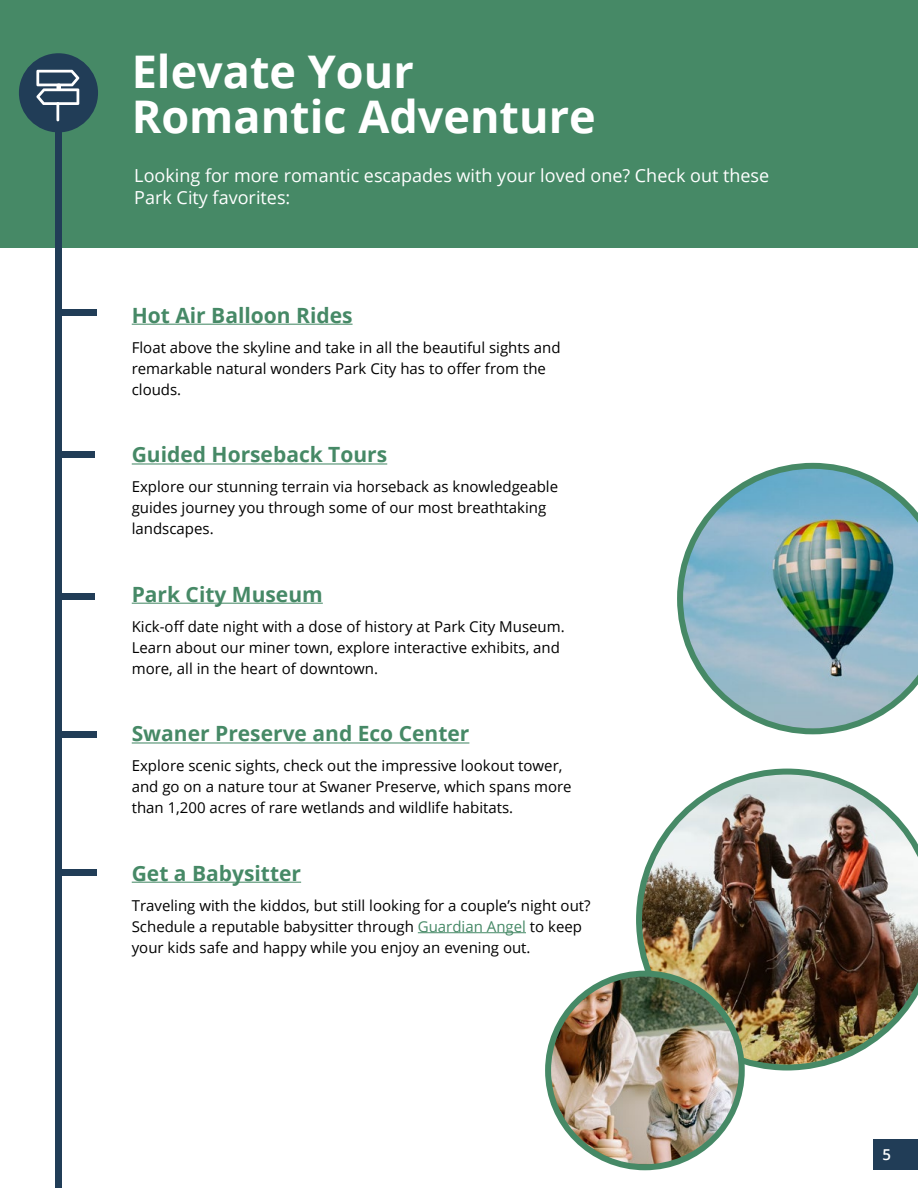
<style>
.page{position:relative;width:918px;height:1188px;background:#fff}
.page>*{position:absolute;margin:0;border:0;box-sizing:border-box;transform-origin:0 0}
.t1{font:700 45px/45px "Open Sans";color:#fff}
.t2{font:700 21px "Open Sans";color:#468966}
.t3{font:18px/21.6px "Open Sans";color:#fff}
.t4{font:15px/21px "Open Sans";color:#000}
.t5{font:600 15px "Open Sans";color:#fff}
.s1{color:#468966}
</style>
<div class="page">
<div style="left:0;top:0;width:918px;height:248px;background:#468966"></div>
<div style="left:873px;top:1139px;width:45px;height:31px;background:#213d57"></div>
<hr style="left:132px;top:324px;width:221px;height:1px;background:#468966">
<hr style="left:132px;top:463px;width:255px;height:2px;background:#468966">
<hr style="left:132px;top:603px;width:191px;height:1px;background:#468966">
<hr style="left:132px;top:742px;width:337px;height:2px;background:#468966">
<hr style="left:132px;top:882px;width:169px;height:1px;background:#468966">
<hr style="left:418px;top:932px;width:108px;height:1px;background:#468966">
<div style="left:55px;top:71px;width:6px;height:1117px;background:#213d57"></div>
<div style="left:19px;top:53px;width:79px;height:79px;background:#213d57;border-radius:50%"></div>
<div style="left:61px;top:310px;width:36px;height:6px;background:#213d57"></div>
<div style="left:59px;top:452px;width:35px;height:6px;background:#213d57"></div>
<div style="left:59px;top:593px;width:35px;height:6px;background:#213d57"></div>
<img style="left:636px;top:769px;width:282px;height:302px">
<svg style="left:677px;top:463px;width:241px;height:271px"></svg>
<img style="left:551px;top:974px;width:191px;height:193px">
<div style="left:545px;top:971px;width:200px;height:199px;border:6px solid #468966;border-radius:50%"></div>
<div style="left:61px;top:731px;width:36px;height:7px;background:#213d57"></div>
<div style="left:61px;top:869px;width:36px;height:7px;background:#213d57"></div>
<svg style="left:36px;top:70px;width:43px;height:35px"></svg>
<hr style="left:56px;top:102px;width:3px;height:19px;background:#fff">
<h1 class="t1" style="left:132px;top:48px;width:465px">Elevate Your<br>Romantic Adventure</h1>
<p class="t3" style="left:134px;top:164px;width:636px">Looking for more romantic escapades with your loved one? Check out these<br>Park City favorites:</p>
<h2 class="t2" style="left:132px;top:300px;width:222px">Hot Air Balloon Rides</h2>
<p class="t4" style="left:132px;top:336px;width:430px">Float above the skyline and take in all the beautiful sights and remarkable natural wonders Park City has to offer from the clouds.</p>
<h2 class="t2" style="left:132px;top:440px;width:257px">Guided Horseback Tours</h2>
<p class="t4" style="left:132px;top:476px;width:428px">Explore our stunning terrain via horseback as knowledgeable guides journey you through some of our most breathtaking landscapes.</p>
<h2 class="t2" style="left:132px;top:579px;width:193px">Park City Museum</h2>
<p class="t4" style="left:132px;top:615px;width:435px">Kick-off date night with a dose of history at Park City Museum.<br>Learn about our miner town, explore interactive exhibits, and more, all in the heart of downtown.</p>
<h2 class="t2" style="left:132px;top:719px;width:339px">Swaner Preserve and Eco Center</h2>
<p class="t4" style="left:132px;top:755px;width:441px">Explore scenic sights, check out the impressive lookout tower, and go on a nature tour at Swaner Preserve, which spans more than 1,200 acres of rare wetlands and wildlife habitats.</p>
<h2 class="t2" style="left:132px;top:858px;width:171px">Get a Babysitter</h2>
<p class="t4" style="left:132px;top:894px;width:460px">Traveling with the kiddos, but still looking for a couple’s night out?<br>Schedule a reputable babysitter through <span class="s1">Guardian Angel</span> to keep your kids safe and happy while you enjoy an evening out.</p>
<p class="t5" style="left:882px;top:1145px;width:10px">5</p>
</div>
